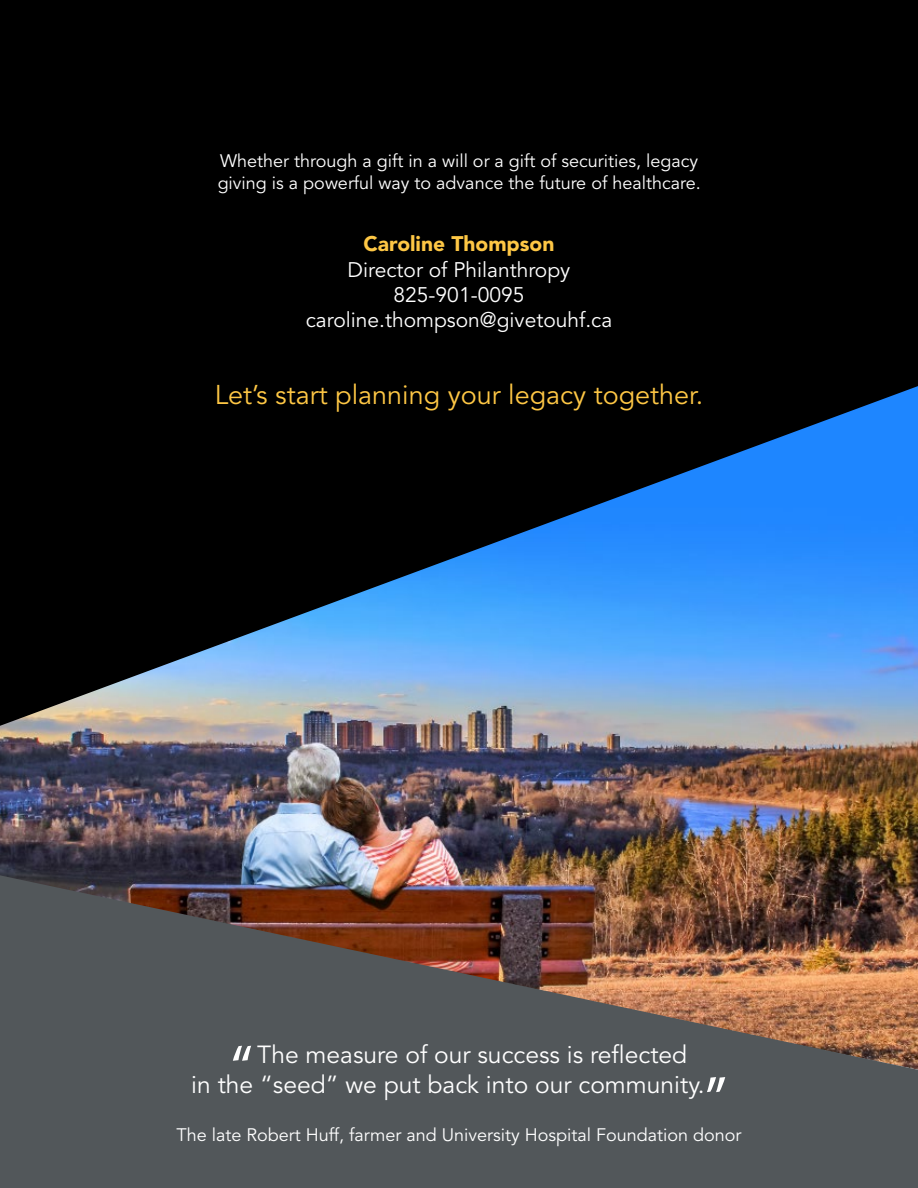
<style>
.page{position:relative;width:918px;height:1188px;background:#fff}
.page>*{position:absolute;margin:0;border:0;box-sizing:border-box;transform-origin:0 0}
.t1{font:61.8px "Myriad Pro";color:#fff}
.t2{font:27px "Avenir LT Std";color:#fec745}
.t3{font:24.6px/30.2px "Avenir LT Std";color:#fff}
.t4{font:21px/25.2px "Avenir LT Std";color:#fff;text-align:center}
.t5{font:900 21px "Avenir LT Std";color:#fec745}
.t6{font:18px/22.5px "Avenir LT Std";color:#fff}
</style>
<div class="page">
<div style="left:0;top:0;width:918px;height:878px;background:#000"></div>
<img style="left:0;top:386px;width:918px;height:489px">
<img style="left:0;top:875px;width:918px;height:313px">
<p class="t6" style="left:218px;top:150px;width:485px">Whether through a gift in a will or a gift of securities, legacy giving is a powerful way to advance the future of healthcare.</p>
<p class="t5" style="left:364px;top:231px;width:192px">Caroline Thompson</p>
<p class="t4" style="left:306px;top:257px;width:308px">Director of Philanthropy<br>825-901-0095 caroline.thompson@givetouhf.ca</p>
<h2 class="t2" style="left:215px;top:379px;width:490px">Let’s start planning your legacy together.</h2>
<h3 class="t3" style="left:191px;top:1040px;width:515px;text-indent:66px">The measure of our success is reflected in the “seed” we put back into our community.</h3>
<h1 class="t1" style="left:231px;top:1029px;width:23px">“</h1>
<h1 class="t1" style="left:705px;top:1061px;width:23px">”</h1>
<p class="t6" style="left:177px;top:1124px;width:566px">The late Robert Huff, farmer and University Hospital Foundation donor</p>
</div>
